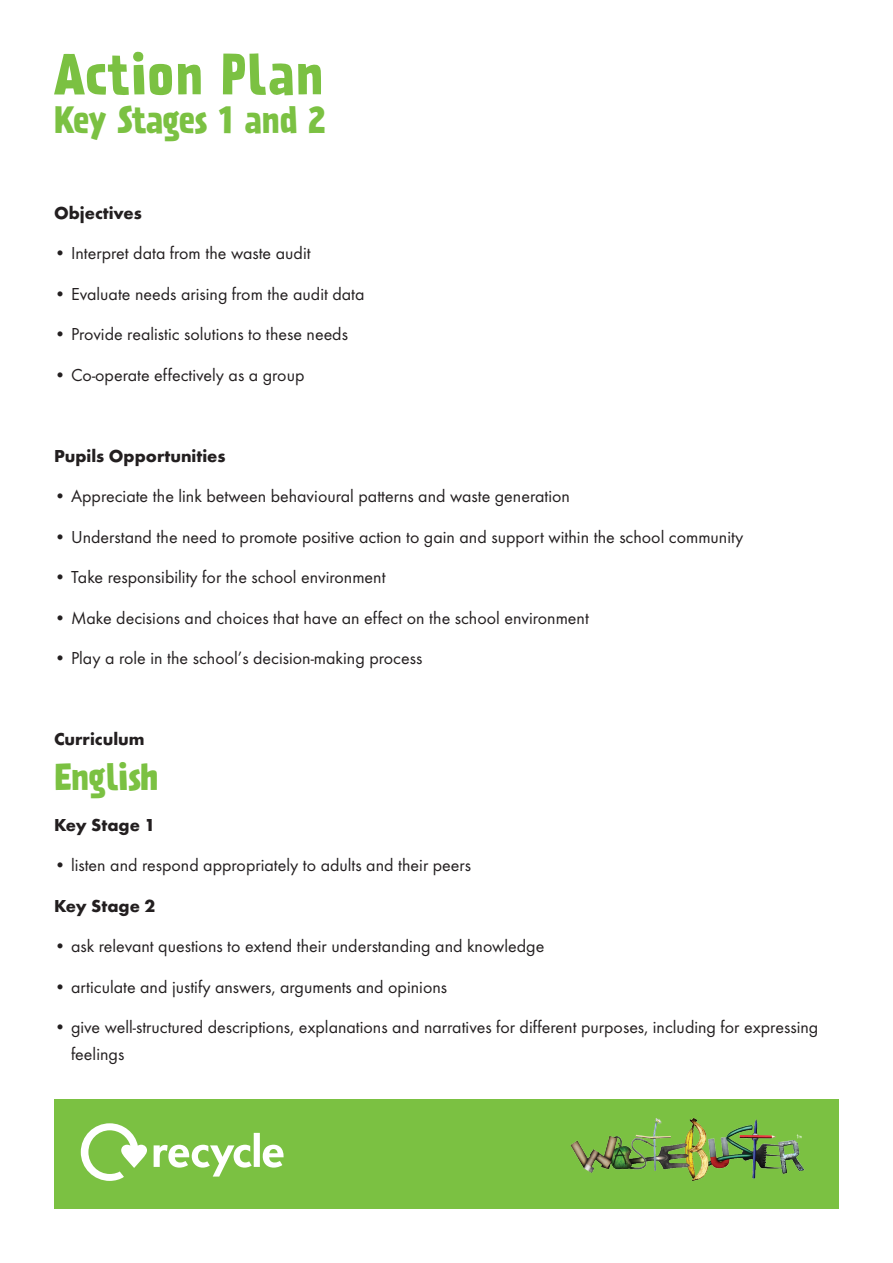
<style>
.page{position:relative;width:893px;height:1263px;background:#fff}
.page>*{position:absolute;margin:0;border:0;box-sizing:border-box;transform-origin:0 0}
.t1{font:700 51px "Prater Sans One";color:#7bc142}
.t2{font:700 33.6px "Prater Sans One";letter-spacing:-.03em;color:#7bc142}
.t3{font:18px/27px "Futura EF";color:#231f20}
.t4{font:700 18px "Futura EF";color:#231f20}
</style>
<div class="page">
<div style="left:54px;top:1099px;width:785px;height:110px;background:#7bc142"></div>
<svg style="left:81px;top:1123px;width:203px;height:58px"></svg>
<img style="left:570px;top:1118px;width:235px;height:63px">
<h1 class="t1" style="left:54px;top:42px;width:271px">Action Plan</h1>
<h2 class="t2" style="left:54px;top:99px;width:273px">Key Stages 1 and 2</h2>
<p class="t4" style="left:54px;top:202px;width:89px">Objectives</p>
<p class="t3" style="left:54px;top:240px;width:258px">• Interpret data from the waste audit</p>
<p class="t3" style="left:54px;top:280px;width:312px">• Evaluate needs arising from the audit data</p>
<p class="t3" style="left:54px;top:321px;width:296px">• Provide realistic solutions to these needs</p>
<p class="t3" style="left:54px;top:361px;width:252px">• Co-operate effectively as a group</p>
<p class="t4" style="left:54px;top:445px;width:173px">Pupils Opportunities</p>
<p class="t3" style="left:54px;top:483px;width:517px">• Appreciate the link between behavioural patterns and waste generation</p>
<p class="t3" style="left:54px;top:523px;width:691px">• Understand the need to promote positive action to gain and support within the school community</p>
<p class="t3" style="left:54px;top:564px;width:333px">• Take responsibility for the school environment</p>
<p class="t3" style="left:54px;top:604px;width:536px">• Make decisions and choices that have an effect on the school environment</p>
<p class="t3" style="left:54px;top:645px;width:370px">• Play a role in the school’s decision-making process</p>
<p class="t4" style="left:54px;top:728px;width:92px">Curriculum</p>
<h2 class="t2" style="left:54px;top:755px;width:106px">English</h2>
<p class="t4" style="left:54px;top:814px;width:103px">Key Stage 1</p>
<p class="t3" style="left:54px;top:852px;width:419px">• listen and respond appropriately to adults and their peers</p>
<p class="t4" style="left:54px;top:895px;width:103px">Key Stage 2</p>
<p class="t3" style="left:54px;top:933px;width:492px">• ask relevant questions to extend their understanding and knowledge</p>
<p class="t3" style="left:54px;top:973px;width:395px">• articulate and justify answers, arguments and opinions</p>
<p class="t3" style="left:71px;top:1014px;width:749px;text-indent:-17px">• give well-structured descriptions, explanations and narratives for different purposes, including for expressing feelings</p>
</div>
